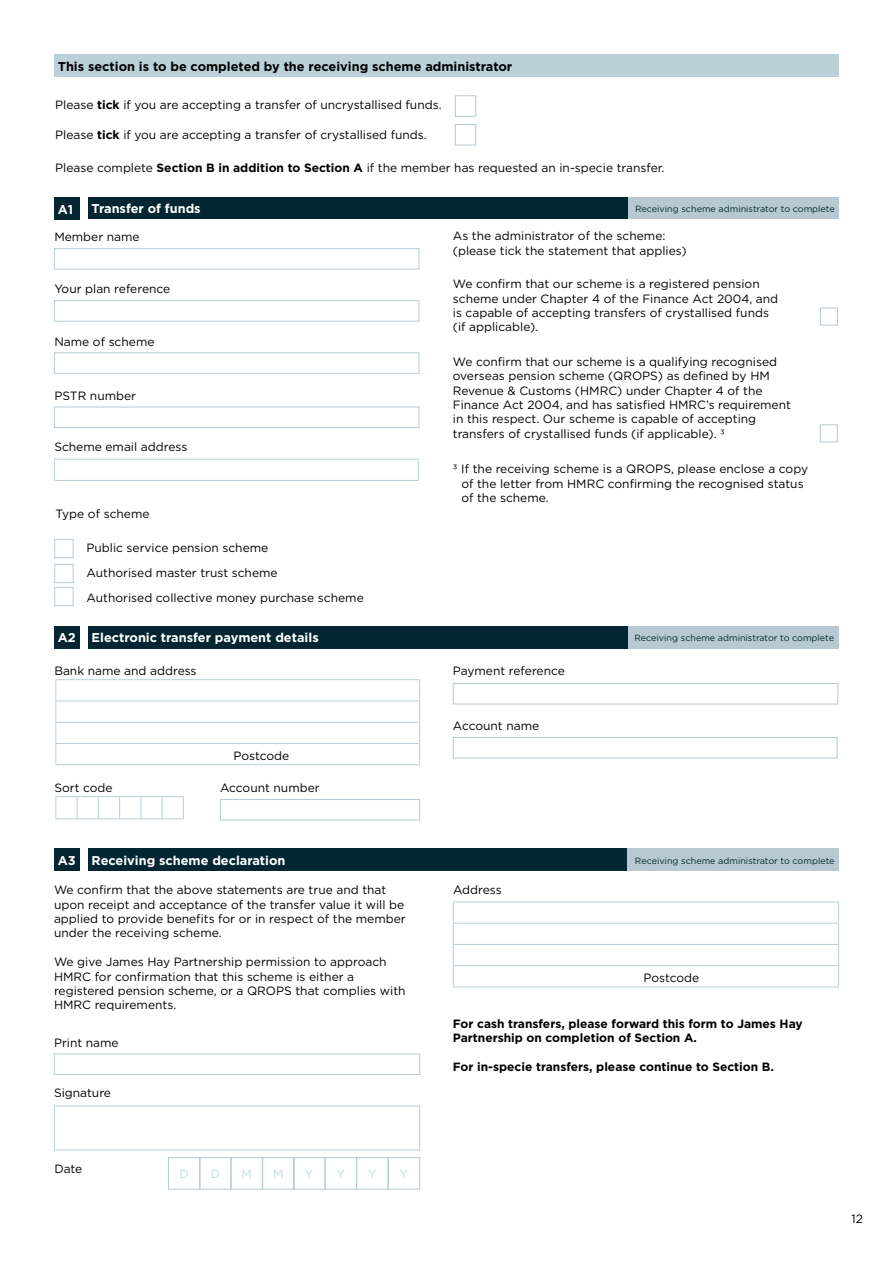
<style>
.page{position:relative;width:893px;height:1263px;background:#fff}
.page>*{position:absolute;margin:0;border:0;box-sizing:border-box;transform-origin:0 0}
.t1{font:700 12.75px "Gotham";color:#fff}
.t2{font:700 12.75px "Gotham";color:#000}
.t3{font:12px/14.4px "Gotham";color:#000}
.t4{font:700 12px/14.4px "Gotham";color:#000}
.t5{font:12px "Gotham";color:#c1dde4}
.t6{font:9px "Gotham";color:#042632}
.s1{font-weight:700}
</style>
<div class="page">
<hr style="left:453px;top:901px;width:386px;height:1px;background:#bbd0d9">
<hr style="left:453px;top:923px;width:386px;height:1px;background:#bbd0d9">
<hr style="left:453px;top:944px;width:386px;height:1px;background:#bbd0d9">
<hr style="left:453px;top:965px;width:386px;height:1px;background:#bbd0d9">
<svg style="left:453px;top:902px;width:1px;height:84px"></svg>
<svg style="left:838px;top:902px;width:1px;height:84px"></svg>
<hr style="left:453px;top:986px;width:386px;height:1px;background:#bbd0d9">
<div style="left:54px;top:54px;width:785px;height:23px;background:#bbd0d9"></div>
<div style="left:455px;top:95px;width:21px;height:22px;border:1px solid #b7cad3"></div>
<div style="left:820px;top:308px;width:18px;height:17px;border:1px solid #b7cad3"></div>
<div style="left:455px;top:124px;width:21px;height:21px;border:1px solid #b7cad3"></div>
<div style="left:820px;top:424px;width:18px;height:18px;border:1px solid #b7cad3"></div>
<div style="left:88px;top:198px;width:540px;height:21px;background:#042632"></div>
<div style="left:88px;top:626px;width:540px;height:22px;background:#042632"></div>
<div style="left:88px;top:849px;width:540px;height:22px;background:#042632"></div>
<div style="left:54px;top:198px;width:26px;height:22px;background:#042632"></div>
<div style="left:54px;top:626px;width:26px;height:22px;background:#042632"></div>
<div style="left:54px;top:849px;width:26px;height:22px;background:#042632"></div>
<div style="left:54px;top:248px;width:365px;height:21px;border:1px solid #b7cad3"></div>
<div style="left:54px;top:300px;width:365px;height:22px;border:1px solid #b7cad3"></div>
<div style="left:54px;top:352px;width:365px;height:22px;border:1px solid #b7cad3"></div>
<div style="left:453px;top:683px;width:385px;height:21px;border:1px solid #b7cad3"></div>
<div style="left:453px;top:737px;width:384px;height:21px;border:1px solid #b7cad3"></div>
<div style="left:54px;top:1053px;width:366px;height:22px;border:1px solid #b7cad3"></div>
<div style="left:54px;top:1106px;width:366px;height:44px;border:1px solid #b7cad3"></div>
<div style="left:54px;top:407px;width:365px;height:21px;border:1px solid #b7cad3"></div>
<div style="left:628px;top:198px;width:211px;height:21px;background:#b7cad3"></div>
<div style="left:628px;top:626px;width:210px;height:22px;background:#b7cad3"></div>
<div style="left:628px;top:849px;width:211px;height:22px;background:#b7cad3"></div>
<hr style="left:54px;top:459px;width:365px;height:1px;background:#bbd0d9">
<svg style="left:54px;top:459px;width:1px;height:21px"></svg>
<svg style="left:418px;top:459px;width:1px;height:21px"></svg>
<hr style="left:54px;top:480px;width:365px;height:1px;background:#bbd0d9">
<hr style="left:55px;top:679px;width:365px;height:1px;background:#bbd0d9">
<hr style="left:55px;top:701px;width:365px;height:1px;background:#bbd0d9">
<hr style="left:55px;top:722px;width:365px;height:1px;background:#bbd0d9">
<hr style="left:55px;top:743px;width:365px;height:1px;background:#bbd0d9">
<svg style="left:55px;top:680px;width:1px;height:84px"></svg>
<svg style="left:419px;top:680px;width:1px;height:84px"></svg>
<hr style="left:55px;top:764px;width:365px;height:1px;background:#bbd0d9">
<div style="left:220px;top:799px;width:200px;height:21px;border:1px solid #b7cad3"></div>
<div style="left:168px;top:1157px;width:32px;height:32px;border:1px solid #b7cad3"></div>
<div style="left:262px;top:1157px;width:33px;height:32px;border:1px solid #b7cad3"></div>
<div style="left:199px;top:1157px;width:33px;height:32px;border:1px solid #b7cad3"></div>
<div style="left:293px;top:1157px;width:32px;height:32px;border:1px solid #b7cad3"></div>
<div style="left:356px;top:1157px;width:32px;height:32px;border:1px solid #b7cad3"></div>
<div style="left:230px;top:1157px;width:33px;height:32px;border:1px solid #b7cad3"></div>
<div style="left:325px;top:1157px;width:32px;height:32px;border:1px solid #b7cad3"></div>
<div style="left:388px;top:1157px;width:32px;height:32px;border:1px solid #b7cad3"></div>
<svg style="left:55px;top:796px;width:129px;height:23px"></svg>
<div style="left:54px;top:539px;width:20px;height:19px;border:1px solid #b7cad3"></div>
<div style="left:54px;top:564px;width:20px;height:19px;border:1px solid #b7cad3"></div>
<div style="left:54px;top:587px;width:20px;height:19px;border:1px solid #b7cad3"></div>
<p class="t2" style="left:58px;top:58px;width:456px">This section is to be completed by the receiving scheme administrator</p>
<p class="t3" style="left:55px;top:97px;width:388px">Please <span class="s1">tick</span> if you are accepting a transfer of uncrystallised funds.</p>
<p class="t3" style="left:55px;top:127px;width:373px">Please <span class="s1">tick</span> if you are accepting a transfer of crystallised funds.</p>
<p class="t3" style="left:55px;top:160px;width:611px">Please complete <span class="s1">Section B in addition to Section A</span> if the member has requested an in-specie transfer.</p>
<p class="t1" style="left:92px;top:200px;width:111px">Transfer of funds</p>
<p class="t1" style="left:58px;top:201px;width:17px">A1</p>
<p class="t6" style="left:635px;top:203px;width:201px">Receiving scheme administrator to complete</p>
<p class="t3" style="left:54px;top:230px;width:87px">Member name</p>
<p class="t3" style="left:453px;top:229px;width:235px">As the administrator of the scheme: (please tick the statement that applies)</p>
<p class="t3" style="left:453px;top:276px;width:327px">We confirm that our scheme is a registered pension scheme under Chapter 4 of the Finance Act 2004, and is capable of accepting transfers of crystallised funds (if applicable).</p>
<p class="t3" style="left:453px;top:354px;width:340px">We confirm that our scheme is a qualifying recognised overseas pension scheme (QROPS) as defined by HM Revenue &amp; Customs (HMRC) under Chapter 4 of the Finance Act 2004, and has satisfied HMRC’s requirement in this respect. Our scheme is capable of accepting transfers of crystallised funds (if applicable). 3</p>
<p class="t3" style="left:461px;top:461px;width:348px;text-indent:-9px">3 If the receiving scheme is a QROPS, please enclose a copy of the letter from HMRC confirming the recognised status of the scheme.</p>
<p class="t3" style="left:54px;top:282px;width:117px">Your plan reference</p>
<p class="t3" style="left:54px;top:334px;width:102px">Name of scheme</p>
<p class="t3" style="left:54px;top:388px;width:83px">PSTR number</p>
<p class="t3" style="left:54px;top:439px;width:134px">Scheme email address</p>
<p class="t3" style="left:55px;top:506px;width:96px">Type of scheme</p>
<p class="t3" style="left:86px;top:540px;width:183px">Public service pension scheme</p>
<p class="t1" style="left:58px;top:629px;width:20px">A2</p>
<p class="t3" style="left:87px;top:561px;width:279px;line-height:24.3px">Authorised master trust scheme<br>Authorised collective money purchase scheme</p>
<p class="t1" style="left:92px;top:629px;width:229px">Electronic transfer payment details</p>
<p class="t3" style="left:54px;top:663px;width:144px">Bank name and address</p>
<p class="t3" style="left:54px;top:780px;width:60px">Sort code</p>
<p class="t3" style="left:233px;top:748px;width:57px">Postcode</p>
<p class="t3" style="left:220px;top:780px;width:101px">Account number</p>
<p class="t1" style="left:58px;top:852px;width:19px">A3</p>
<p class="t1" style="left:92px;top:852px;width:195px">Receiving scheme declaration</p>
<p class="t3" style="left:54px;top:882px;width:353px">We confirm that the above statements are true and that upon receipt and acceptance of the transfer value it will be applied to provide benefits for or in respect of the member under the receiving scheme.</p>
<p class="t3" style="left:54px;top:954px;width:353px">We give James Hay Partnership permission to approach HMRC for confirmation that this scheme is either a registered pension scheme, or a QROPS that complies with HMRC requirements.</p>
<p class="t3" style="left:54px;top:1035px;width:66px">Print name</p>
<p class="t3" style="left:54px;top:1085px;width:59px">Signature</p>
<p class="t3" style="left:453px;top:663px;width:114px">Payment reference</p>
<p class="t3" style="left:453px;top:718px;width:88px">Account name</p>
<p class="t3" style="left:453px;top:882px;width:50px">Address</p>
<p class="t6" style="left:634px;top:632px;width:201px">Receiving scheme administrator to complete</p>
<p class="t6" style="left:635px;top:855px;width:201px">Receiving scheme administrator to complete</p>
<p class="t3" style="left:643px;top:970px;width:57px">Postcode</p>
<p class="t4" style="left:453px;top:1016px;width:351px">For cash transfers, please forward this form to James Hay<br>Partnership on completion of Section A.</p>
<p class="t4" style="left:453px;top:1060px;width:323px">For in-specie transfers, please continue to Section B.</p>
<p class="t3" style="left:54px;top:1161px;width:30px">Date</p>
<p class="t5" style="left:179px;top:1166px;width:11px">D</p>
<p class="t5" style="left:211px;top:1166px;width:11px">D</p>
<p class="t5" style="left:241px;top:1166px;width:12px">M</p>
<p class="t5" style="left:273px;top:1166px;width:12px">M</p>
<p class="t5" style="left:305px;top:1166px;width:10px">Y</p>
<p class="t5" style="left:336px;top:1166px;width:10px">Y</p>
<p class="t5" style="left:368px;top:1166px;width:10px">Y</p>
<p class="t5" style="left:400px;top:1166px;width:10px">Y</p>
<p class="t3" style="left:851px;top:1212px;width:13px">12</p>
</div>
